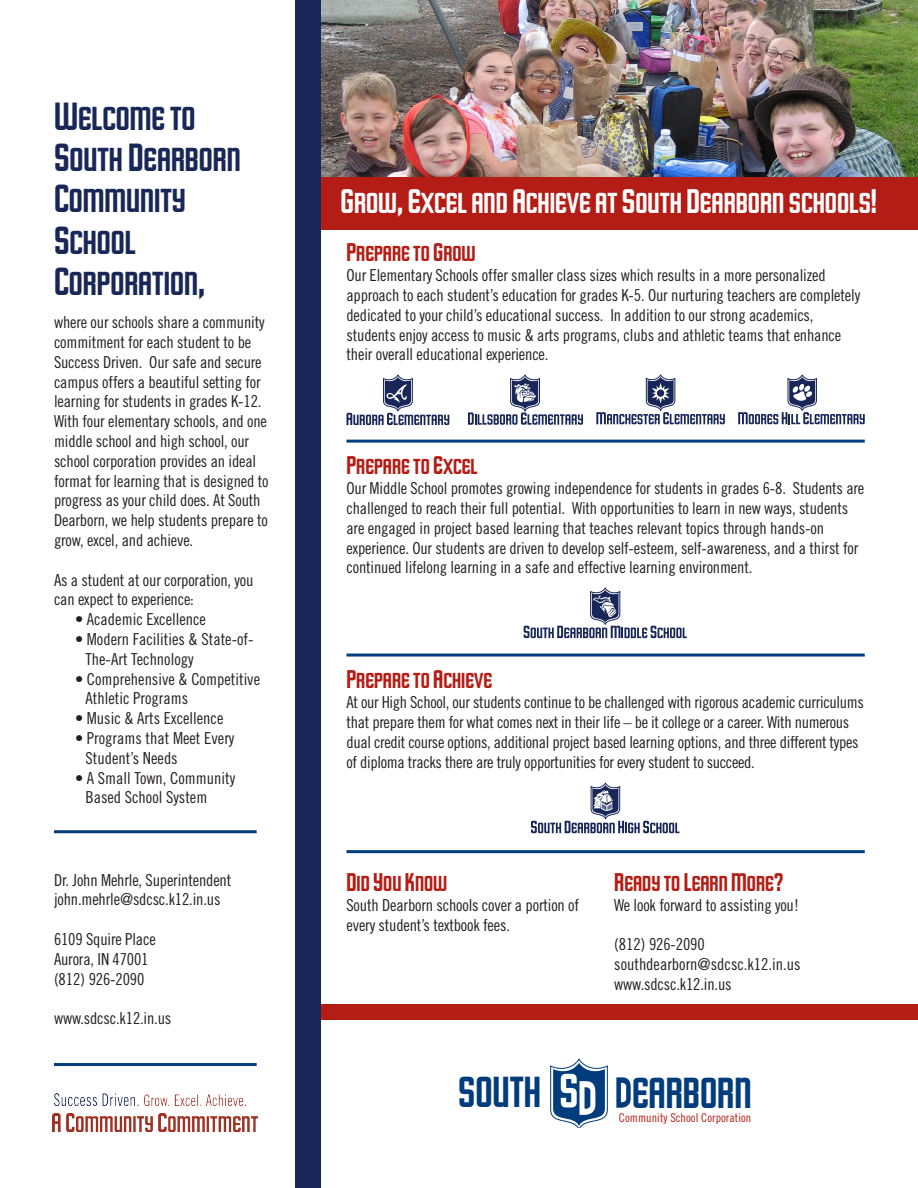
<style>
.page{position:relative;width:918px;height:1188px;background:#fff}
.page>*{position:absolute;margin:0;border:0;box-sizing:border-box;transform-origin:0 0}
.t1{font:700 38.1px "Gotham Gothic";color:#013d7d}
.t2{font:700 34.5px/41.4px "Gotham Gothic";color:#182757}
.t3{font:700 30px "Gotham Gothic";color:#fff}
.t4{font:700 22.5px "Gotham Gothic";color:#b41d15}
.t5{font:16.5px/19.8px "Trade Gothic Cond Eighteen";letter-spacing:-.01em;color:#231f20}
.t6{font:12.15px "Trade Gothic Cond Eighteen";letter-spacing:.005em;color:#b41d15}
.s1{color:#fff}
</style>
<div class="page">
<div style="left:304px;top:1004px;width:614px;height:16px;background:#b41d15"></div>
<img style="left:320px;top:0;width:598px;height:177px">
<div style="left:306px;top:177px;width:612px;height:53px;background:#b41d15"></div>
<svg style="left:550px;top:1059px;width:58px;height:69px"></svg>
<svg style="left:616px;top:1077px;width:15px;height:31px"></svg>
<hr style="left:54px;top:830px;width:203px;height:3px;background:#013d7d">
<hr style="left:346px;top:440px;width:519px;height:3px;background:#013d7d">
<hr style="left:346px;top:654px;width:519px;height:3px;background:#013d7d">
<hr style="left:346px;top:850px;width:519px;height:3px;background:#013d7d">
<hr style="left:54px;top:1063px;width:203px;height:3px;background:#013d7d">
<svg style="left:346px;top:375px;width:103px;height:50px"></svg>
<svg style="left:468px;top:375px;width:115px;height:50px"></svg>
<svg style="left:596px;top:375px;width:129px;height:49px"></svg>
<svg style="left:738px;top:375px;width:127px;height:49px"></svg>
<svg style="left:531px;top:783px;width:149px;height:50px"></svg>
<svg style="left:524px;top:588px;width:163px;height:50px"></svg>
<img style="left:53px;top:1114px;width:204px;height:18px">
<img style="left:54px;top:1094px;width:190px;height:11px">
<div style="left:295px;top:0;width:25px;height:1188px;background:#182757"></div>
<h2 class="t2" style="left:54px;top:95px;width:188px">Welcome to<br>South Dearborn<br>Community<br>School<br>Corporation,</h2>
<p class="t5" style="left:54px;top:312px;width:216px">where our schools share a community commitment for each student to be Success Driven. Our safe and secure campus offers a beautiful setting for learning for students in grades K-12.<br>With four elementary schools, and one middle school and high school, our school corporation provides an ideal format for learning that is designed to progress as your child does. At South Dearborn, we help students prepare to grow, excel, and achieve.</p>
<p class="t5" style="left:54px;top:570px;width:201px">As a student at our corporation, you can expect to experience:</p>
<p class="t5" style="left:75px;top:609px;width:133px">• Academic Excellence</p>
<p class="t5" style="left:85px;top:629px;width:170px;text-indent:-10px">• Modern Facilities &amp; State-of-<br>The-Art Technology</p>
<p class="t5" style="left:85px;top:669px;width:176px;text-indent:-10px">• Comprehensive &amp; Competitive<br>Athletic Programs</p>
<p class="t5" style="left:75px;top:708px;width:150px">• Music &amp; Arts Excellence</p>
<p class="t5" style="left:85px;top:728px;width:150px;text-indent:-10px">• Programs that Meet Every<br>Student’s Needs</p>
<p class="t5" style="left:85px;top:768px;width:151px;text-indent:-10px">• A Small Town, Community<br>Based School System</p>
<p class="t5" style="left:54px;top:870px;width:179px">Dr. John Mehrle, Superintendent john.mehrle@sdcsc.k12.in.us</p>
<p class="t5" style="left:54px;top:929px;width:103px">6109 Squire Place<br>Aurora, IN 47001 (812) 926-2090</p>
<p class="t5" style="left:54px;top:1008px;width:119px">www.sdcsc.k12.in.us</p>
<h3 class="t3" style="left:340px;top:184px;width:538px">Grow, Excel and Achieve at South Dearborn schools!</h3>
<h3 class="t4" style="left:346px;top:240px;width:131px">Prepare to Grow</h3>
<p class="t5" style="left:346px;top:265px;width:515px">Our Elementary Schools offer smaller class sizes which results in a more personalized approach to each student’s education for grades K-5. Our nurturing teachers are completely dedicated to your child’s educational success. In addition to our strong academics, students enjoy access to music &amp; arts programs, clubs and athletic teams that enhance their overall educational experience.</p>
<h3 class="t4" style="left:346px;top:453px;width:133px">Prepare to Excel</h3>
<p class="t5" style="left:346px;top:478px;width:519px">Our Middle School promotes growing independence for students in grades 6-8. Students are challenged to reach their full potential. With opportunities to learn in new ways, students are engaged in project based learning that teaches relevant topics through hands-on experience. Our students are driven to develop self-esteem, self-awareness, and a thirst for continued lifelong learning in a safe and effective learning environment.</p>
<h3 class="t4" style="left:346px;top:667px;width:147px">Prepare to Achieve</h3>
<p class="t5" style="left:346px;top:692px;width:519px">At our High School, our students continue to be challenged with rigorous academic curriculums that prepare them for what comes next in their life – be it college or a career. With numerous dual credit course options, additional project based learning options, and three different types of diploma tracks there are truly opportunities for every student to succeed.</p>
<h3 class="t4" style="left:346px;top:869px;width:102px">Did You Know</h3>
<p class="t5" style="left:346px;top:895px;width:234px">South Dearborn schools cover a portion of every student’s textbook fees.</p>
<h3 class="t4" style="left:614px;top:869px;width:171px">Ready to Learn More?</h3>
<p class="t5" style="left:614px;top:895px;width:187px">We look forward to assisting you!</p>
<p class="t5" style="left:614px;top:934px;width:188px">(812) 926-2090 southdearborn@sdcsc.k12.in.us www.sdcsc.k12.in.us</p>
<h1 class="t1" style="left:458px;top:1070px;width:84px">SOUTH</h1>
<h1 class="t1" style="left:615px;top:1071px;width:138px"><span class="s1">D</span>EARBORN</h1>
<p class="t6" style="left:619px;top:1111px;width:134px">Community School Corporation</p>
</div>
